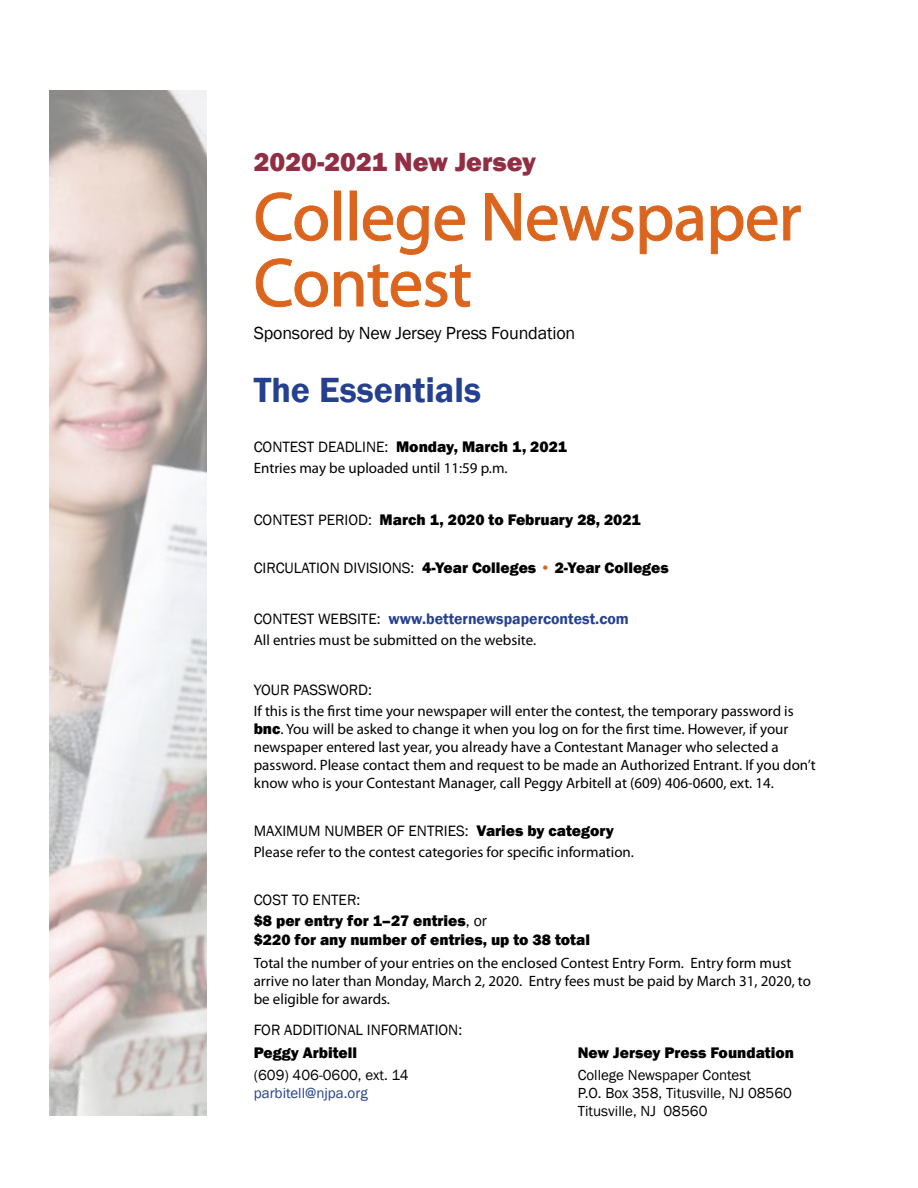
<style>
.page{position:relative;width:918px;height:1188px;background:#fff}
.page>*{position:absolute;margin:0;border:0;box-sizing:border-box;transform-origin:0 0}
.t1{font:69px/66px "Myriad Pro";letter-spacing:-.01em;color:#dc651e}
.t2{font:600 36px "Franklin Gothic";color:#25408f}
.t3{font:800 27px "Franklin Gothic";color:#912e44}
.t4{font:18px "Franklin Gothic";letter-spacing:-.01em;color:#000}
.t5{font:800 15.75px/19.5px "Franklin Gothic";color:#000}
.t6{font:600 15.75px "Franklin Gothic";color:#25408f}
.t7{font:15.3px "Franklin Gothic";color:#000}
.t8{font:15px/18px "Myriad Pro";color:#000}
.t9{font:15px/18px "Franklin Gothic";color:#000}
.t10{font:15px "Franklin Gothic";color:#25408f}
.s1{font-weight:400;font-size:15.3px}
.s2{color:#dc651e}
.s3{font-weight:400;font-size:15.3px;color:#000}
.s4{font-family:"Franklin Gothic";font-weight:800;font-size:15.75px}
.s5{font-weight:800;font-size:15.75px}
.s6{font-weight:400}
</style>
<div class="page">
<div style="left:334px;top:191px;width:7px;height:49px;border:1px solid #dc651e"></div>
<div style="left:350px;top:191px;width:7px;height:49px;border:1px solid #dc651e"></div>
<svg style="left:485px;top:193px;width:36px;height:48px"></svg>
<svg style="left:527px;top:205px;width:177px;height:49px"></svg>
<svg style="left:710px;top:205px;width:91px;height:49px"></svg>
<svg style="left:255px;top:192px;width:216px;height:116px"></svg>
<img style="left:50px;top:90px;width:157px;height:1026px">
<h3 class="t3" style="left:254px;top:144px;width:284px">2020-2021 New Jersey</h3>
<h1 class="t1" style="left:254px;top:183px;width:549px">College Newspaper<br>Contest</h1>
<p class="t4" style="left:254px;top:322px;width:323px">SPONSORED BY NEW JERSEY PRESS FOUNDATION</p>
<h2 class="t2" style="left:254px;top:368px;width:229px">The Essentials</h2>
<p class="t5" style="left:254px;top:436px;width:315px"><span class="s1">CONTEST DEADLIN E:</span> Monday, March 1, 2021</p>
<p class="t8" style="left:254px;top:458px;width:255px">Entries may be uploaded until 11:59 p.m.</p>
<p class="t5" style="left:254px;top:510px;width:389px"><span class="s1">CONTEST PERIOD :</span> March 1, 2020 to February 28, 2021</p>
<p class="t7" style="left:254px;top:558px;width:139px">CIRCULATION DIVISIONS</p>
<p class="t5" style="left:411px;top:558px;width:260px"><span class="s1">:</span> 4-Year Colleges <span class="s2">•</span> 2-Year Colleges</p>
<p class="t6" style="left:254px;top:609px;width:377px"><span class="s3">CONTEST WEBSITE:</span> www.betternewspapercontest.com</p>
<p class="t8" style="left:254px;top:631px;width:284px">All entries must be submitted on the website.</p>
<p class="t7" style="left:254px;top:680px;width:67px">YOUR PASSWO</p>
<p class="t7" style="left:349px;top:680px;width:25px">RD:</p>
<p class="t8" style="left:254px;top:701px;width:563px">If this is the first time your newspaper will enter the contest, the temporary password is <span class="s4">bnc</span>. You will be asked to change it when you log on for the first time. However, if your newspaper entered last year, you already have a Contestant Manager who selected a password. Please contact them and request to be made an Authorized Entrant. If you don’t know who is your Contestant Manager, call Peggy Arbitell at (609) 406-0600, ext. 14.</p>
<p class="t7" style="left:254px;top:821px;width:362px">MAXIM UM NUMB ER OF ENTRIES: <span class="s5">Varies by category</span></p>
<p class="t8" style="left:254px;top:842px;width:382px">Please refer to the contest categories for specific information.</p>
<p class="t7" style="left:254px;top:890px;width:19px">COST</p>
<p class="t7" style="left:292px;top:890px;width:70px">TO ENTER:</p>
<p class="t5" style="left:254px;top:910px;width:338px">$8 per entry for 1–27 entries<span class="s6">, OR<br></span>$220 for any number of entries, up to 38 total</p>
<p class="t8" style="left:254px;top:953px;width:559px">Total the number of your entries on the enclosed Contest Entry Form. Entry form must arrive no later than Monday, March 2, 2020. Entry fees must be paid by March 31, 2020, to be eligible for awards.</p>
<p class="t7" style="left:254px;top:1020px;width:122px">FOR ADD ITIONAL INFO</p>
<p class="t7" style="left:398px;top:1020px;width:66px">RMATION :</p>
<p class="t5" style="left:254px;top:1042px;width:105px">Peggy Arbitell</p>
<p class="t5" style="left:578px;top:1042px;width:218px">New Jersey Press Foundation</p>
<p class="t9" style="left:254px;top:1066px;width:156px">(609) 406-0600, EXT. 14</p>
<p class="t9" style="left:578px;top:1066px;width:175px">COLLEGE NEWSPAPER CONTEST</p>
<p class="t10" style="left:254px;top:1084px;width:116px">PARBITELL@NJPA.ORG</p>
<p class="t9" style="left:578px;top:1084px;width:216px">P.O. BOX 358, TITUSVILLE, NJ 08560<br>TITUSVILLE, NJ 08560</p>
</div>
